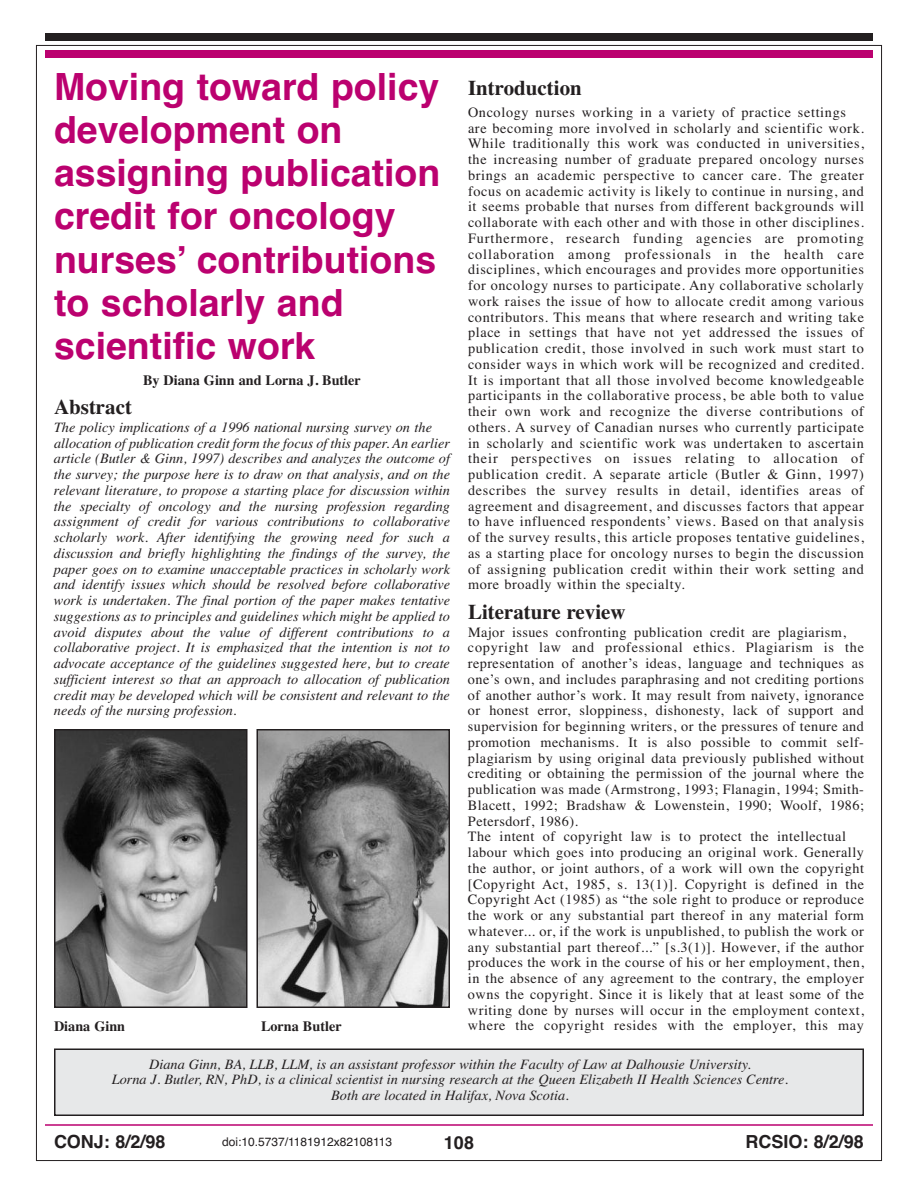
<style>
.page{position:relative;width:918px;height:1188px;background:#fff}
.page>*{position:absolute;margin:0;border:0;box-sizing:border-box;transform-origin:0 0}
.t1{font:700 37.5px/43px "Helvetica";color:#bb016f}
.t2{font:700 21px "Times";color:#231f20}
.t3{font:700 18px "Helvetica";color:#231f20}
.t4{font:14.25px/15.8px "Times";letter-spacing:.045em;color:#231f20}
.t5{font:italic 14.25px/15.8px "Times";color:#231f20}
.t6{font:700 14.25px "Times";color:#231f20}
.t7{font:12px "Helvetica";color:#231f20}
</style>
<div class="page">
<div style="left:45px;top:33px;width:828px;height:7px;background:#231f20"></div>
<div style="left:45px;top:50px;width:828px;height:8px;background:#bb016f"></div>
<hr style="left:45px;top:1124px;width:828px;height:2px;background:#bb016f">
<div style="left:55px;top:1049px;width:808px;height:66px;background:#e7e8e9"></div>
<div style="left:54px;top:1048px;width:810px;height:68px;border:2px solid #231f20"></div>
<img style="left:57px;top:732px;width:188px;height:273px">
<div style="left:54px;top:729px;width:194px;height:279px;border:2px solid #231f20"></div>
<img style="left:259px;top:732px;width:188px;height:273px">
<div style="left:256px;top:729px;width:194px;height:279px;border:2px solid #231f20"></div>
<h1 class="t1" style="left:54px;top:66px;width:388px">Moving toward policy development on assigning publication credit for oncology nurses’ contributions to scholarly and scientific work</h1>
<p class="t6" style="left:143px;top:371px;width:219px">By Diana Ginn and Lorna J. Butler</p>
<h2 class="t2" style="left:54px;top:394px;width:80px">Abstract</h2>
<p class="t5" style="left:54px;top:419px;width:398px">The policy implications of a 1996 national nursing survey on the allocation of publication credit form the focus of this paper. An earlier article (Butler &amp; Ginn, 1997) describes and analyzes the outcome of the survey; the purpose here is to draw on that analysis, and on the relevant literature, to propose a starting place for discussion within the specialty of oncology and the nursing profession regarding assignment of credit for various contributions to collaborative scholarly work. After identifying the growing need for such a discussion and briefly highlighting the findings of the survey, the paper goes on to examine unacceptable practices in scholarly work and identify issues which should be resolved before collaborative work is undertaken. The final portion of the paper makes tentative suggestions as to principles and guidelines which might be applied to avoid disputes about the value of different contributions to a collaborative project. It is emphasized that the intention is not to advocate acceptance of the guidelines suggested here, but to create sufficient interest so that an approach to allocation of publication credit may be developed which will be consistent and relevant to the needs of the nursing profession.</p>
<h2 class="t2" style="left:468px;top:76px;width:115px">Introduction</h2>
<p class="t4" style="left:468px;top:104px;width:398px">Oncology nurses working in a variety of practice settings are becoming more involved in scholarly and scientific work.<br>While traditionally this work was conducted in universities, the increasing number of graduate prepared oncology nurses brings an academic perspective to cancer care. The greater focus on academic activity is likely to continue in nursing, and it seems probable that nurses from different backgrounds will collaborate with each other and with those in other disciplines.<br>Furthermore, research funding agencies are promoting collaboration among professionals in the health care disciplines, which encourages and provides more opportunities for oncology nurses to participate. Any collaborative scholarly work raises the issue of how to allocate credit among various contributors. This means that where research and writing take place in settings that have not yet addressed the issues of publication credit, those involved in such work must start to consider ways in which work will be recognized and credited.<br>It is important that all those involved become knowledgeable participants in the collaborative process, be able both to value their own work and recognize the diverse contributions of others. A survey of Canadian nurses who currently participate in scholarly and scientific work was undertaken to ascertain their perspectives on issues relating to allocation of publication credit. A separate article (Butler &amp; Ginn, 1997) describes the survey results in detail, identifies areas of agreement and disagreement, and discusses factors that appear to have influenced respondents’ views. Based on that analysis of the survey results, this article proposes tentative guidelines, as a starting place for oncology nurses to begin the discussion of assigning publication credit within their work setting and more broadly within the specialty.</p>
<h2 class="t2" style="left:468px;top:599px;width:159px">Literature review</h2>
<p class="t4" style="left:468px;top:624px;width:398px">Major issues confronting publication credit are plagiarism, copyright law and professional ethics. Plagiarism is the representation of another’s ideas, language and techniques as one’s own, and includes paraphrasing and not crediting portions of another author’s work. It may result from naivety, ignorance or honest error, sloppiness, dishonesty, lack of support and supervision for beginning writers, or the pressures of tenure and promotion mechanisms. It is also possible to commit self&shy;plagiarism by using original data previously published without crediting or obtaining the permission of the journal where the publication was made (Armstrong, 1993; Flanagin, 1994; Smith-Blacett, 1992; Bradshaw &amp; Lowenstein, 1990; Woolf, 1986; Petersdorf, 1986).<br>The intent of copyright law is to protect the intellectual labour which goes into producing an original work. Generally the author, or joint authors, of a work will own the copyright [Copyright Act, 1985, s. 13(1)]. Copyright is defined in the Copyright Act (1985) as “the sole right to produce or reproduce the work or any substantial part thereof in any material form whatever... or, if the work is unpublished, to publish the work or any substantial part thereof...” [s.3(1)]. However, if the author produces the work in the course of his or her employment, then, in the absence of any agreement to the contrary, the employer owns the copyright. Since it is likely that at least some of the writing done by nurses will occur in the employment context, where the copyright resides with the employer, this may</p>
<p class="t5" style="left:112px;top:1056px;width:678px;text-align:center">Diana Ginn, BA, LLB, LLM, is an assistant professor within the Faculty of Law at Dalhousie University.<br>Lorna J. Butler, RN, PhD, is a clinical scientist in nursing research at the Queen Elizabeth II Health Sciences Centre.<br>Both are located in Halifax, Nova Scotia.</p>
<p class="t6" style="left:54px;top:1018px;width:73px">Diana Ginn</p>
<p class="t6" style="left:261px;top:1018px;width:82px">Lorna Butler</p>
<p class="t3" style="left:54px;top:1131px;width:113px">CONJ: 8/2/98</p>
<p class="t3" style="left:444px;top:1132px;width:32px">108</p>
<p class="t3" style="left:745px;top:1131px;width:120px">RCSIO: 8/2/98</p>
<p class="t7" style="left:222px;top:1135px;width:172px">doi:10.5737/1181912x82108113</p>
</div>
